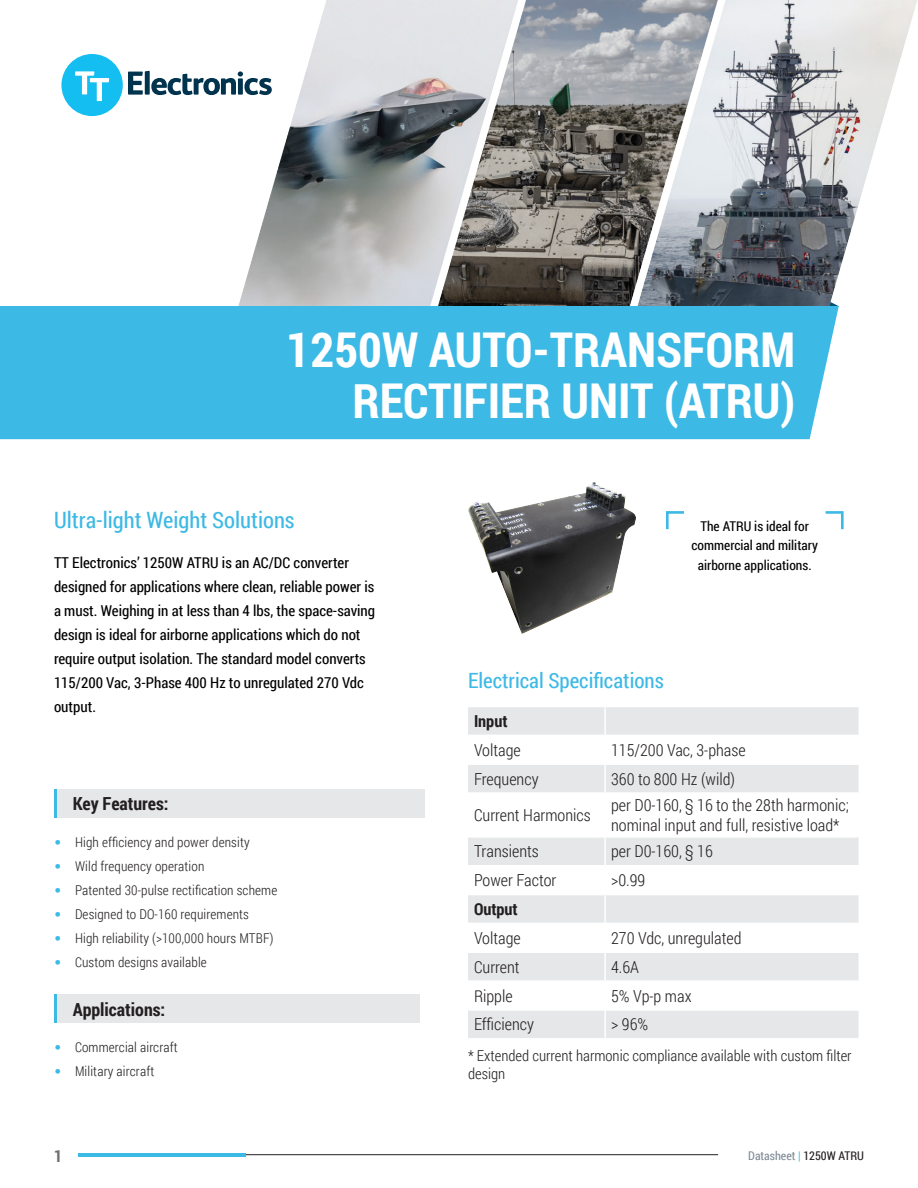
<style>
.page{position:relative;width:918px;height:1188px;background:#fff}
.page>*{position:absolute;margin:0;border:0;box-sizing:border-box;transform-origin:0 0}
.t1{font:700 48px "Roboto Condensed";color:#fff}
.t2{font:22.5px "Roboto Condensed";color:#3db9e5}
.t3{font:21px "Roboto Condensed";color:#3db9e5}
.t4{font:700 18px "Roboto Condensed";color:#231f20}
.t5{font:300 16.5px/19.8px "Roboto Condensed";color:#231f20}
.t6{font:700 16.5px "Roboto Condensed";color:#231f20}
.t7{font:700 16.5px "Roboto Condensed";color:#6c6d70}
.Paragraph_Style_3{font:15px/24px "Roboto Condensed";color:#000}
.t8{font:300 15px/18px "Roboto Condensed";color:#231f20}
.t9{font:300 13.5px "Roboto Condensed";letter-spacing:.01em;color:#231f20}
.t10{font:13.5px/19.5px "Roboto Condensed";color:#000;text-align:center}
.t11{font:12px "Roboto Condensed";color:#7f8b97}
.s1{font-family:"Calibri";font-weight:400;font-size:15px;color:#3db9e5}
.s2{color:#3db9e5}
.s3{color:#231f20}
</style>
<div class="page">
<hr style="left:114px;top:1154px;width:604px;height:1px;background:#231f20">
<hr style="left:79px;top:1153px;width:167px;height:3px;background:#3db9e5">
<img style="left:238px;top:0;width:679px;height:306px">
<div style="left:54px;top:789px;width:371px;height:28px;background:#e6e7e9"></div>
<hr style="left:54px;top:789px;width:3px;height:28px;background:#3db9e5">
<svg style="left:666px;top:511px;width:18px;height:19px"></svg>
<svg style="left:825px;top:511px;width:19px;height:19px"></svg>
<div style="left:54px;top:994px;width:365px;height:28px;background:#e6e7e9"></div>
<hr style="left:54px;top:994px;width:3px;height:28px;background:#3db9e5">
<svg style="left:128px;top:71px;width:144px;height:24px"></svg>
<div style="left:61px;top:54px;width:62px;height:62px;background:#15bef0;border-radius:50%"></div>
<svg style="left:75px;top:71px;width:34px;height:30px"></svg>
<div style="left:0;top:306px;width:839px;height:133px;background:#3db9e5"></div>
<img style="left:468px;top:482px;width:168px;height:151px">
<svg style="left:468px;top:707px;width:391px;height:331px;fill:#e6e7e9"></svg>
<svg style="left:468px;top:866px;width:391px;height:143px"></svg>
<hr style="left:604px;top:707px;width:2px;height:28px;background:#fff">
<hr style="left:468px;top:735px;width:137px;height:1px;background:#fff">
<hr style="left:605px;top:735px;width:255px;height:1px;background:#fff">
<hr style="left:604px;top:736px;width:2px;height:27px;background:#fff">
<hr style="left:468px;top:763px;width:137px;height:2px;background:#fff">
<hr style="left:605px;top:763px;width:255px;height:2px;background:#fff">
<hr style="left:604px;top:765px;width:2px;height:27px;background:#fff">
<hr style="left:468px;top:792px;width:137px;height:2px;background:#fff">
<hr style="left:605px;top:792px;width:255px;height:2px;background:#fff">
<hr style="left:604px;top:794px;width:2px;height:42px;background:#fff">
<hr style="left:468px;top:836px;width:137px;height:2px;background:#fff">
<hr style="left:605px;top:836px;width:255px;height:2px;background:#fff">
<hr style="left:604px;top:838px;width:2px;height:27px;background:#fff">
<hr style="left:468px;top:865px;width:137px;height:1px;background:#fff">
<hr style="left:605px;top:865px;width:255px;height:1px;background:#fff">
<hr style="left:604px;top:866px;width:2px;height:28px;background:#fff">
<hr style="left:468px;top:894px;width:137px;height:1px;background:#fff">
<hr style="left:605px;top:894px;width:255px;height:1px;background:#fff">
<hr style="left:604px;top:895px;width:2px;height:28px;background:#fff">
<hr style="left:468px;top:923px;width:137px;height:1px;background:#fff">
<hr style="left:605px;top:923px;width:255px;height:1px;background:#fff">
<hr style="left:604px;top:924px;width:2px;height:28px;background:#fff">
<hr style="left:468px;top:952px;width:137px;height:1px;background:#fff">
<hr style="left:605px;top:952px;width:255px;height:1px;background:#fff">
<hr style="left:604px;top:953px;width:2px;height:27px;background:#fff">
<hr style="left:468px;top:980px;width:137px;height:2px;background:#fff">
<hr style="left:605px;top:980px;width:255px;height:2px;background:#fff">
<hr style="left:604px;top:982px;width:2px;height:27px;background:#fff">
<hr style="left:468px;top:1009px;width:137px;height:2px;background:#fff">
<hr style="left:605px;top:1009px;width:255px;height:2px;background:#fff">
<hr style="left:604px;top:1011px;width:2px;height:27px;background:#fff">
<p class="t1" style="left:287px;top:316px;width:510px">1250W AUTO-TRANSFORM</p>
<p class="t1" style="left:352px;top:367px;width:444px">RECTIFIER UNIT (ATRU)</p>
<p class="t2" style="left:54px;top:504px;width:242px">Ultra-light Weight Solutions</p>
<p class="Paragraph_Style_3" style="left:54px;top:550px;width:323px">TT Electronics’ 1250W ATRU is an AC/DC converter designed for applications where clean, reliable power is a must. Weighing in at less than 4 lbs, the space-saving design is ideal for airborne applications which do not require output isolation. The standard model converts 115/200 Vac, 3-Phase 400 Hz to unregulated 270 Vdc output.</p>
<p class="t4" style="left:73px;top:791px;width:97px">Key Features:</p>
<p class="t9" style="left:54px;top:832px;width:197px"><span class="s1">•</span> High efficiency and power density</p>
<p class="t9" style="left:54px;top:856px;width:152px"><span class="s1">•</span> Wild frequency operation</p>
<p class="t9" style="left:54px;top:880px;width:225px"><span class="s1">•</span> Patented 30-pulse rectification scheme</p>
<p class="t9" style="left:54px;top:904px;width:197px"><span class="s1">•</span> Designed to DO-160 requirements</p>
<p class="t9" style="left:54px;top:928px;width:221px"><span class="s1">•</span> High reliability (&gt;100,000 hours MTBF)</p>
<p class="t9" style="left:54px;top:952px;width:154px"><span class="s1">•</span> Custom designs available</p>
<p class="t4" style="left:73px;top:997px;width:94px">Applications:</p>
<p class="t9" style="left:54px;top:1037px;width:125px"><span class="s1">•</span> Commercial aircraft</p>
<p class="t9" style="left:54px;top:1061px;width:102px"><span class="s1">•</span> Military aircraft</p>
<p class="t10" style="left:691px;top:516px;width:128px">The ATRU is ideal for commercial and military airborne applications.</p>
<p class="t3" style="left:468px;top:666px;width:197px">Electrical Specifications</p>
<p class="t6" style="left:474px;top:709px;width:35px">Input</p>
<p class="t5" style="left:474px;top:739px;width:48px">Voltage</p>
<p class="t5" style="left:611px;top:739px;width:136px">115/200 Vac, 3-phase</p>
<p class="t5" style="left:474px;top:768px;width:66px">Frequency</p>
<p class="t5" style="left:611px;top:768px;width:125px">360 to 800 Hz (wild)</p>
<p class="t5" style="left:474px;top:805px;width:118px">Current Harmonics</p>
<p class="t5" style="left:611px;top:795px;width:239px">per D0-160, § 16 to the 28th harmonic; nominal input and full, resistive load*</p>
<p class="t5" style="left:474px;top:841px;width:66px">Transients</p>
<p class="t5" style="left:611px;top:841px;width:103px">per D0-160, § 16</p>
<p class="t5" style="left:474px;top:870px;width:84px">Power Factor</p>
<p class="t5" style="left:611px;top:870px;width:36px">&gt;0.99</p>
<p class="t6" style="left:474px;top:898px;width:45px">Output</p>
<p class="t5" style="left:474px;top:928px;width:48px">Voltage</p>
<p class="t5" style="left:611px;top:928px;width:132px">270 Vdc, unregulated</p>
<p class="t5" style="left:474px;top:956px;width:47px">Current</p>
<p class="t5" style="left:611px;top:956px;width:29px">4.6A</p>
<p class="t5" style="left:474px;top:985px;width:40px">Ripple</p>
<p class="t5" style="left:611px;top:985px;width:82px">5% Vp-p max</p>
<p class="t5" style="left:474px;top:1014px;width:62px">Efficiency</p>
<p class="t5" style="left:611px;top:1014px;width:39px">&gt; 96%</p>
<p class="t8" style="left:468px;top:1046px;width:385px">* Extended current harmonic compliance available with custom filter design</p>
<p class="t7" style="left:54px;top:1144px;width:10px">1</p>
<p class="t11" style="left:748px;top:1147px;width:117px">Datasheet <span class="s2">|</span> <span class="s3">1250W ATRU</span></p>
</div>
